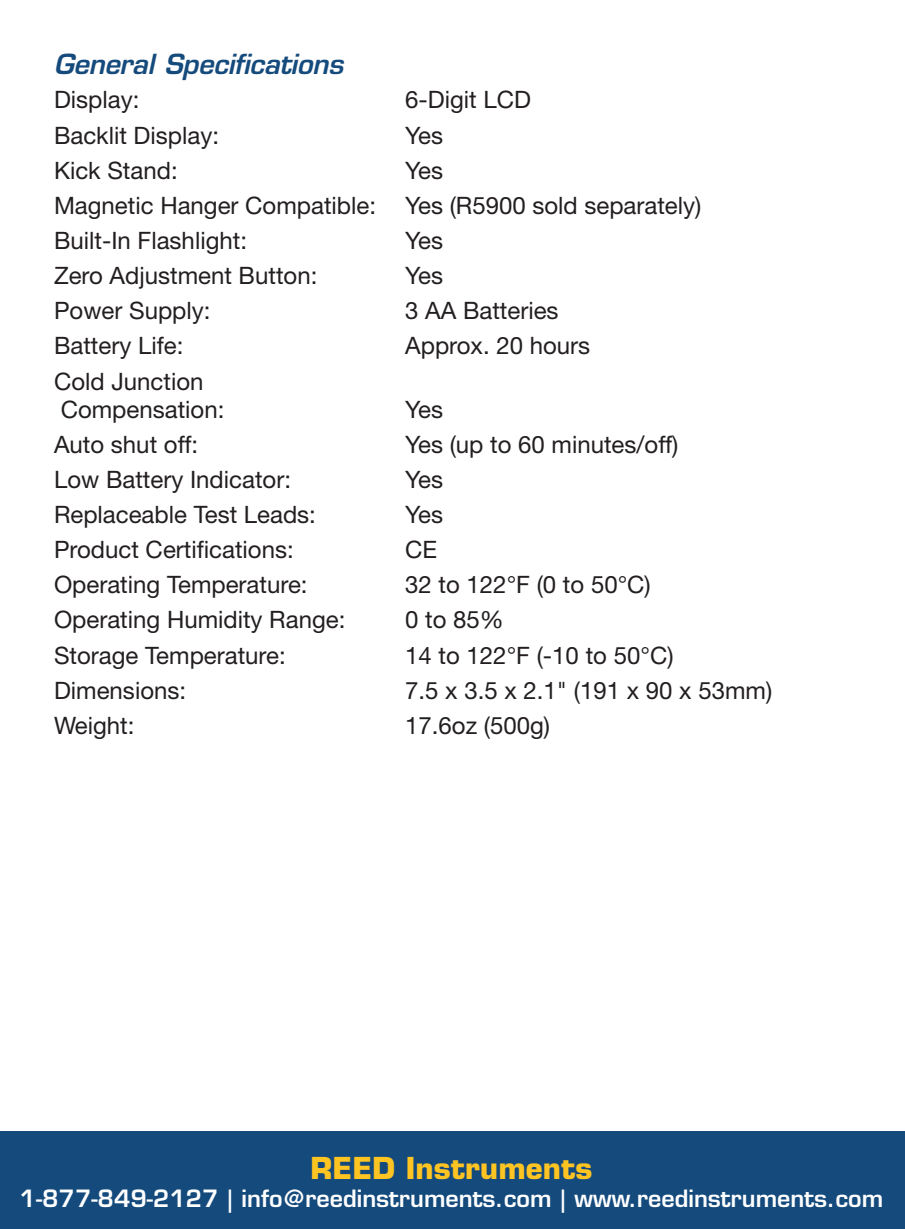
<style>
.page{position:relative;width:905px;height:1229px;background:#fff}
.page>*{position:absolute;margin:0;border:0;box-sizing:border-box;transform-origin:0 0}
.t1{font:700 29.4px "Eurostile LT Std";color:#fec422}
.t2{font:italic 600 27px "Eurostile LT Std";letter-spacing:-.01em;color:#144a7c}
.t3{font:24px/35.1px "Helvetica Neue LT Std";color:#231f20}
.t4{font:600 23.4px "Eurostile LT Std";color:#fff}
</style>
<div class="page">
<div style="left:0;top:1131px;width:904px;height:97px;background:#144a7c"></div>
<p class="t2" style="left:54px;top:47px;width:290px">General Specifications</p>
<p class="t3" style="left:54px;top:82px;width:87px">Display:</p>
<p class="t3" style="left:405px;top:82px;width:127px">6-Digit LCD</p>
<p class="t3" style="left:54px;top:117px;width:166px">Backlit Display:</p>
<p class="t3" style="left:405px;top:117px;width:39px">Yes</p>
<p class="t3" style="left:54px;top:152px;width:125px">Kick Stand:</p>
<p class="t3" style="left:54px;top:152px;width:649px;text-indent:351px">Yes<br>Magnetic Hanger Compatible: Yes (R5900 sold separately)<br>Built-In Flashlight:</p>
<p class="t3" style="left:405px;top:222px;width:39px">Yes</p>
<p class="t3" style="left:54px;top:258px;width:265px">Zero Adjustment Button:</p>
<p class="t3" style="left:405px;top:258px;width:39px">Yes</p>
<p class="t3" style="left:54px;top:293px;width:158px">Power Supply:</p>
<p class="t3" style="left:405px;top:293px;width:155px">3 AA Batteries</p>
<p class="t3" style="left:54px;top:328px;width:131px">Battery Life:</p>
<p class="t3" style="left:405px;top:328px;width:186px">Approx. 20 hours</p>
<p class="t3" style="left:54px;top:366px;width:172px;line-height:28.2px">Cold Junction<br>Compensation:</p>
<p class="t3" style="left:405px;top:391px;width:39px">Yes</p>
<p class="t3" style="left:54px;top:426px;width:146px">Auto shut off:</p>
<p class="t3" style="left:405px;top:426px;width:274px">Yes (up to 60 minutes/off)</p>
<p class="t3" style="left:54px;top:461px;width:238px">Low Battery Indicator:</p>
<p class="t3" style="left:405px;top:461px;width:39px">Yes</p>
<p class="t3" style="left:54px;top:496px;width:263px">Replaceable Test Leads:</p>
<p class="t3" style="left:405px;top:496px;width:39px">Yes</p>
<p class="t3" style="left:54px;top:532px;width:241px">Product Certifications:</p>
<p class="t3" style="left:405px;top:532px;width:33px">CE</p>
<p class="t3" style="left:54px;top:567px;width:255px">Operating Temperature:</p>
<p class="t3" style="left:405px;top:567px;width:247px">32 to 122°F (0 to 50°C)</p>
<p class="t3" style="left:54px;top:602px;width:293px">Operating Humidity Range:</p>
<p class="t3" style="left:405px;top:602px;width:100px">0 to 85%</p>
<p class="t3" style="left:54px;top:637px;width:233px">Storage Temperature:</p>
<p class="t3" style="left:405px;top:637px;width:270px">14 to 122°F (-10 to 50°C)</p>
<p class="t3" style="left:54px;top:672px;width:134px">Dimensions:</p>
<p class="t3" style="left:405px;top:672px;width:368px">7.5 x 3.5 x 2.1" (191 x 90 x 53mm)</p>
<p class="t3" style="left:54px;top:707px;width:82px">Weight:</p>
<p class="t3" style="left:405px;top:707px;width:146px">17.6oz (500g)</p>
<p class="t1" style="left:310px;top:1149px;width:283px">REED Instruments</p>
<p class="t4" style="left:20px;top:1183px;width:865px">1-877-849-2127 | info@reedinstruments.com | www.reedinstruments.com</p>
</div>
